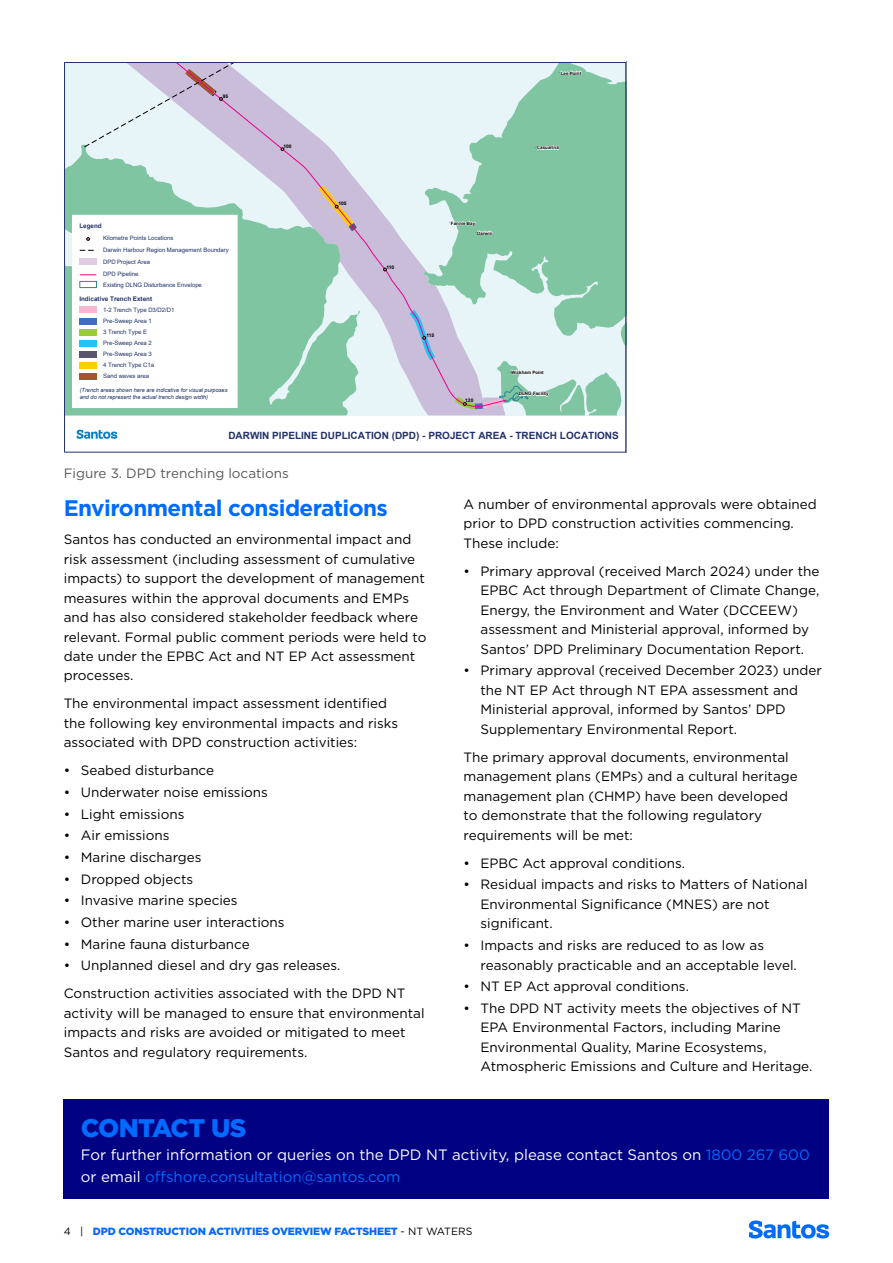
<style>
.page{position:relative;width:893px;height:1263px;background:#fff}
.page>*{position:absolute;margin:0;border:0;box-sizing:border-box;transform-origin:0 0}
.t1{font:900 25.5px "Gotham";letter-spacing:-.025em;color:#006bff}
.t2{font:700 22.5px "Gotham";letter-spacing:-.025em;color:#006bff}
.t3{font:15px/22.5px "Gotham";color:#fff}
.t4{font:13.5px/19.5px "Gotham";color:#000}
.t5{font:13.5px "Gotham";color:#58595b}
.t6{font:900 10.5px "Gotham";letter-spacing:-.01em;color:#006bff}
.t7{font:700 10.05px "Arial";color:#243269}
.t8{font:700 6.3px "Arial";color:#233269}
.t9{font:6px/10.9px "Arial";letter-spacing:-.005em;color:#233269}
.t10{font:italic 5.55px/6.8px "Arial";color:#233269}
.t11{font:700 4.95px "Arial";color:#000}
.t12{font:700 4.5px "Arial";color:#000}
.t13{font:2.1px "Arial";color:#000}
.s1{color:#006bff}
.s2{font-weight:400;color:#000}
</style>
<div class="page">
<svg style="left:66px;top:64px;width:558px;height:351px;background:#9dd2ba"></svg>
<svg style="left:174px;top:64px;width:333px;height:343px;background:#c4dbd9"></svg>
<svg style="left:83px;top:64px;width:159px;height:84px;background:#d9dae7"></svg>
<svg style="left:281px;top:147px;width:3px;height:4px"></svg>
<svg style="left:318px;top:186px;width:39px;height:45px;background:#ceb6b6"></svg>
<svg style="left:383px;top:268px;width:4px;height:3px"></svg>
<svg style="left:410px;top:310px;width:25px;height:50px"></svg>
<svg style="left:510px;top:369px;width:34px;height:7px"></svg>
<svg style="left:560px;top:70px;width:22px;height:5px"></svg>
<svg style="left:536px;top:145px;width:23px;height:5px"></svg>
<svg style="left:451px;top:221px;width:42px;height:16px"></svg>
<svg style="left:455px;top:385px;width:95px;height:24px;background:#b5c7c6"></svg>
<svg style="left:72px;top:215px;width:166px;height:193px"></svg>
<div style="left:79px;top:281px;width:18px;height:7px;border:1px solid #2c8891"></div>
<div style="left:80px;top:307px;width:17px;height:6px;background:#f7b7d3"></div>
<div style="left:80px;top:318px;width:17px;height:6px;background:#416eb5"></div>
<div style="left:80px;top:329px;width:17px;height:6px;background:#9aca3c"></div>
<div style="left:80px;top:340px;width:17px;height:6px;background:#20c4f4"></div>
<div style="left:80px;top:351px;width:17px;height:6px;background:#5b546d"></div>
<div style="left:80px;top:362px;width:17px;height:6px;background:#ffcf00"></div>
<div style="left:80px;top:373px;width:17px;height:6px;background:#a65627"></div>
<svg style="left:77px;top:430px;width:40px;height:9px"></svg>
<div style="left:79px;top:258px;width:18px;height:7px;background:#dfcbe2"></div>
<div style="left:64px;top:1100px;width:765px;height:99px;background:#000082"></div>
<svg style="left:749px;top:1220px;width:80px;height:18px"></svg>
<p class="t11" style="left:223px;top:93px;width:7px">95</p>
<p class="t8" style="left:79px;top:222px;width:24px">Legend</p>
<p class="t9" style="left:103px;top:233px;width:72px">Kilometre Points Locations</p>
<p class="t9" style="left:103px;top:244px;width:127px">Darwin Harbour Region Management Boundary</p>
<p class="t9" style="left:103px;top:256px;width:49px;line-height:11.7px">DPD Project Area<br>DPD Pipeline</p>
<p class="t9" style="left:103px;top:304px;width:73px">1-2 Trench Type D3/D2/D1<br>Pre-Sweep Area 1<br>3 Trench Type E<br>Pre-Sweep Area 2<br>Pre-Sweep Area 3<br>4 Trench Type C1a<br>Sand waves area</p>
<p class="t10" style="left:80px;top:387px;width:149px">(Trench areas shown here are indicative for visual purposes and do not represent the actual trench design width)</p>
<p class="t9" style="left:103px;top:280px;width:100px">Existing DLNG Disturbance Envelope</p>
<p class="t8" style="left:79px;top:294px;width:74px">Indicative Trench Extent</p>
<p class="t11" style="left:283px;top:143px;width:10px">100</p>
<p class="t11" style="left:338px;top:200px;width:10px">105</p>
<p class="t11" style="left:386px;top:263px;width:9px">110</p>
<p class="t12" style="left:451px;top:220px;width:26px">Fannie Bay</p>
<p class="t13" style="left:449px;top:222px;width:2px">"</p>
<p class="t12" style="left:477px;top:230px;width:17px">Darwin</p>
<p class="t13" style="left:476px;top:232px;width:2px">"</p>
<p class="t12" style="left:561px;top:70px;width:22px">Lee Point</p>
<p class="t13" style="left:559px;top:72px;width:2px">"</p>
<p class="t12" style="left:537px;top:144px;width:23px">Casuarina</p>
<p class="t13" style="left:535px;top:147px;width:2px">"</p>
<p class="t11" style="left:426px;top:332px;width:9px">115</p>
<p class="t11" style="left:465px;top:396px;width:10px">120</p>
<p class="t12" style="left:511px;top:369px;width:34px">Wickham Point</p>
<p class="t13" style="left:509px;top:371px;width:2px">"</p>
<p class="t12" style="left:519px;top:391px;width:31px">DLNG Facility</p>
<p class="t13" style="left:517px;top:393px;width:2px">"</p>
<p class="t7" style="left:228px;top:428px;width:392px">DARWIN PIPELINE DUPLICATION (DPD) - PROJECT AREA - TRENCH LOCATIONS</p>
<p class="t5" style="left:64px;top:465px;width:227px">Figure 3. DPD trenching locations</p>
<h2 class="t2" style="left:64px;top:493px;width:326px">Environmental considerations</h2>
<p class="t4" style="left:64px;top:529px;width:364px">Santos has conducted an environmental impact and risk assessment (including assessment of cumulative impacts) to support the development of management measures within the approval documents and EMPs and has also considered stakeholder feedback where relevant. Formal public comment periods were held to date under the EPBC Act and NT EP Act assessment processes.</p>
<p class="t4" style="left:64px;top:694px;width:336px">The environmental impact assessment identified the following key environmental impacts and risks associated with DPD construction activities:</p>
<p class="t4" style="left:64px;top:761px;width:152px">• Seabed disturbance</p>
<p class="t4" style="left:64px;top:782px;width:206px">• Underwater noise emissions</p>
<p class="t4" style="left:64px;top:804px;width:122px">• Light emissions</p>
<p class="t4" style="left:64px;top:825px;width:107px">• Air emissions</p>
<p class="t4" style="left:64px;top:847px;width:139px">• Marine discharges</p>
<p class="t4" style="left:64px;top:869px;width:131px">• Dropped objects</p>
<p class="t4" style="left:64px;top:890px;width:175px">• Invasive marine species</p>
<p class="t4" style="left:64px;top:912px;width:222px">• Other marine user interactions</p>
<p class="t4" style="left:64px;top:934px;width:187px">• Marine fauna disturbance</p>
<p class="t4" style="left:64px;top:951px;width:343px;line-height:28px">• Unplanned diesel and dry gas releases.<br>Construction activities associated with the DPD NT</p>
<p class="t4" style="left:64px;top:1003px;width:362px">activity will be managed to ensure that environmental impacts and risks are avoided or mitigated to meet<br>Santos and regulatory requirements.</p>
<p class="t4" style="left:463px;top:494px;width:355px">A number of environmental approvals were obtained prior to DPD construction activities commencing.<br>These include:</p>
<p class="t4" style="left:480px;top:561px;width:340px;text-indent:-17px">• Primary approval (received March 2024) under the EPBC Act through Department of Climate Change, Energy, the Environment and Water (DCCEEW) assessment and Ministerial approval, informed by Santos’ DPD Preliminary Documentation Report.</p>
<p class="t4" style="left:480px;top:660px;width:343px;text-indent:-17px">• Primary approval (received December 2023) under the NT EP Act through NT EPA assessment and Ministerial approval, informed by Santos’ DPD Supplementary Environmental Report.</p>
<p class="t4" style="left:463px;top:747px;width:336px">The primary approval documents, environmental management plans (EMPs) and a cultural heritage management plan (CHMP) have been developed to demonstrate that the following regulatory requirements will be met:</p>
<p class="t4" style="left:463px;top:853px;width:223px">• EPBC Act approval conditions.</p>
<p class="t4" style="left:480px;top:875px;width:329px;text-indent:-17px">• Residual impacts and risks to Matters of National<br>Environmental Significance (MNES) are not significant.</p>
<p class="t4" style="left:480px;top:935px;width:318px;text-indent:-17px">• Impacts and risks are reduced to as low as reasonably practicable and an acceptable level.</p>
<p class="t4" style="left:463px;top:976px;width:227px">• NT EP Act approval conditions.</p>
<p class="t4" style="left:480px;top:998px;width:333px;text-indent:-17px">• The DPD NT activity meets the objectives of NT EPA Environmental Factors, including Marine Environmental Quality, Marine Ecosystems, Atmospheric Emissions and Culture and Heritage.</p>
<h1 class="t1" style="left:81px;top:1110px;width:167px">CONTACT US</h1>
<p class="t3" style="left:81px;top:1143px;width:730px">For further information or queries on the DPD NT activity, please contact Santos on <span class="s1">1800 267 600 </span>or email <span class="s1">offshore.consultation@santos.com</span></p>
<p class="t6" style="left:64px;top:1224px;width:410px"><span class="s2">4 |</span> DPD CONSTRUCTION ACTIVITIES OVERVIEW FACTSHEET <span class="s2">- NT WATERS</span></p>
</div>
